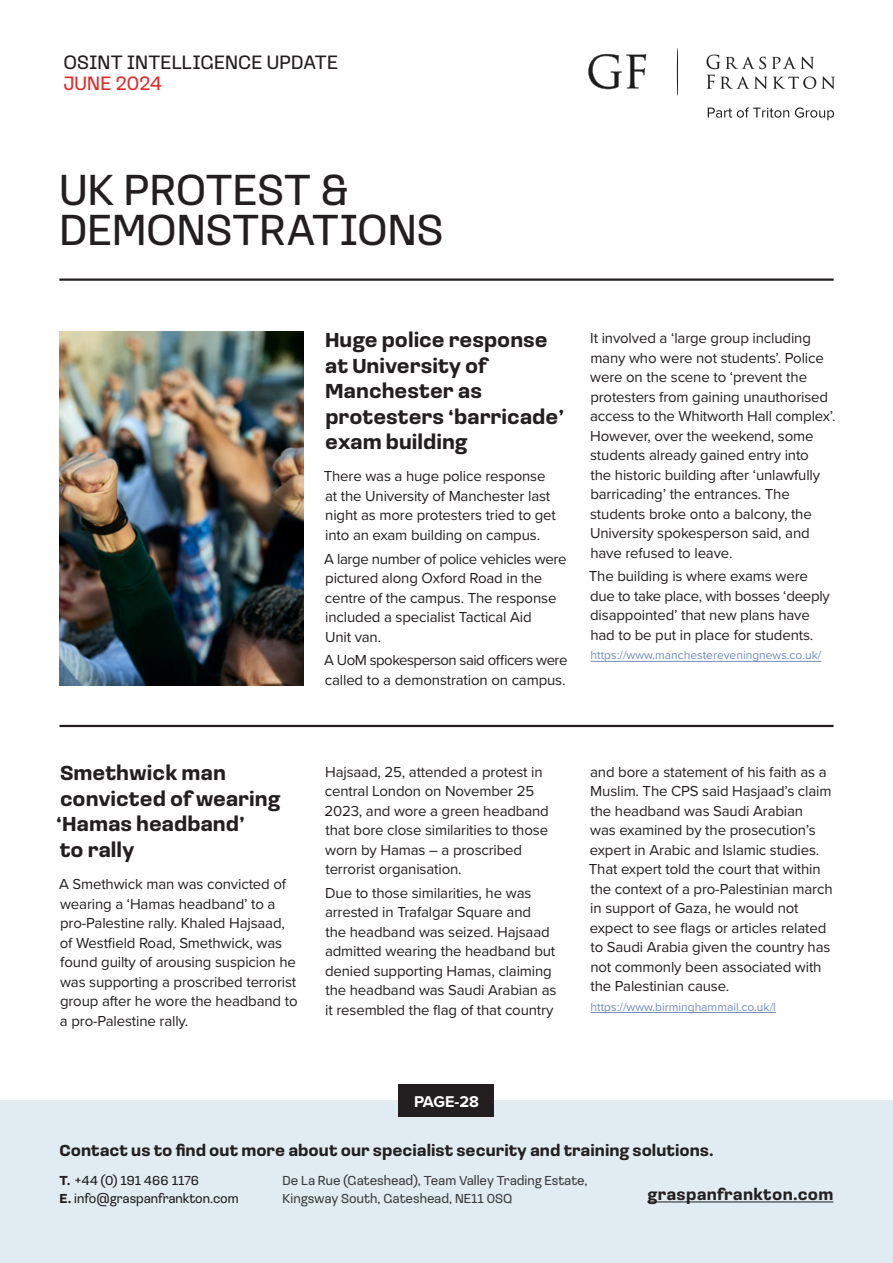
<style>
.page{position:relative;width:893px;height:1263px;background:#fff}
.page>*{position:absolute;margin:0;border:0;box-sizing:border-box;transform-origin:0 0}
.t1{font:45px/40.5px "Loos Normal";letter-spacing:-.005em;color:#231f20}
.t2{font:700 21px/25.5px "Loos Normal";color:#231f20}
.t3{font:20.1px "Loos Normal";color:#231f20}
.t4{font:20.1px "Loos Normal";letter-spacing:.005em;color:#df2e2a}
.t5{font:700 16.5px "Loos Normal";color:#231f20}
.t6{font:700 16.5px "Loos Normal";letter-spacing:.02em;color:#231f20}
.t7{font:700 16.2px "Proxima Nova";letter-spacing:-.015em;color:#fff}
.t8{font:15px/19.5px "Proxima Nova";letter-spacing:-.01em;color:#231f20}
.t9{font:13.5px/18px "Loos Normal";color:#3e3e3f}
.t10{font:13.5px/18px "Loos Normal";color:#231f20}
.t11{font:12px "Proxima Nova";color:#738cbd}
.s1{font-weight:700}
</style>
<div class="page">
<div style="left:0;top:1100px;width:893px;height:163px;background:#e0ecf1"></div>
<svg style="left:708px;top:107px;width:81px;height:11px"></svg>
<svg style="left:795px;top:107px;width:39px;height:13px"></svg>
<svg style="left:706px;top:55px;width:129px;height:34px"></svg>
<svg style="left:588px;top:54px;width:58px;height:35px"></svg>
<svg style="left:677px;top:48px;width:1px;height:47px"></svg>
<hr style="left:647px;top:1201px;width:186px;height:1px;background:#231f20">
<div style="left:398px;top:1084px;width:96px;height:32px;background:#231f20"></div>
<hr style="left:59px;top:278px;width:775px;height:3px;background:#231f20">
<hr style="left:59px;top:725px;width:774px;height:2px;background:#231f20">
<img style="left:60px;top:331px;width:243px;height:354px">
<hr style="left:591px;top:661px;width:230px;height:1px;background:#738cbd">
<hr style="left:591px;top:1012px;width:185px;height:1px;background:#738cbd">
<h3 class="t3" style="left:63px;top:48px;width:276px">OSINT INTELLIGENCE UPDATE</h3>
<h3 class="t4" style="left:63px;top:69px;width:100px">JUNE 2024</h3>
<p class="t1" style="left:60px;top:167px;width:385px">UK PROTEST &amp;<br>DEMONSTRATIONS</p>
<p class="t2" style="left:325px;top:326px;width:241px">Huge police response at University of<br>Manchester as protesters ‘barricade’ exam building</p>
<p class="t8" style="left:324px;top:466px;width:234px">There was a huge police response at the University of Manchester last night as more protesters tried to get into an exam building on campus.</p>
<p class="t8" style="left:324px;top:548px;width:244px">A large number of police vehicles were pictured along Oxford Road in the centre of the campus. The response included a specialist Tactical Aid<br>Unit van.</p>
<p class="t8" style="left:324px;top:650px;width:245px">A UoM spokesperson said officers were called to a demonstration on campus.</p>
<p class="t8" style="left:590px;top:328px;width:247px">It involved a ‘large group including many who were not students’. Police were on the scene to ‘prevent the protesters from gaining unauthorised access to the Whitworth Hall complex’.<br>However, over the weekend, some students already gained entry into<br>the historic building after ‘unlawfully barricading’ the entrances. The students broke onto a balcony, the University spokesperson said, and have refused to leave.</p>
<p class="t8" style="left:589px;top:566px;width:242px">The building is where exams were due to take place, with bosses ‘deeply disappointed’ that new plans have had to be put in place for students.</p>
<p class="t11" style="left:591px;top:646px;width:232px">https://www.manchestereveningnews.co.uk/</p>
<p class="t2" style="left:56px;top:759px;width:226px">Smethwick man convicted of wearing ‘Hamas headband’<br>to rally</p>
<p class="t8" style="left:59px;top:874px;width:240px">A Smethwick man was convicted of wearing a ‘Hamas headband’ to a pro-Palestine rally. Khaled Hajsaad, of Westfield Road, Smethwick, was found guilty of arousing suspicion he was supporting a proscribed terrorist group after he wore the headband to a pro-Palestine rally.</p>
<p class="t8" style="left:324px;top:761px;width:226px">Hajsaad, 25, attended a protest in central London on November 25<br>2023, and wore a green headband that bore close similarities to those worn by Hamas – a proscribed terrorist organisation.</p>
<p class="t8" style="left:325px;top:882px;width:233px">Due to those similarities, he was arrested in Trafalgar Square and<br>the headband was seized. Hajsaad admitted wearing the headband but denied supporting Hamas, claiming the headband was Saudi Arabian as it resembled the flag of that country</p>
<p class="t7" style="left:414px;top:1089px;width:66px">PAGE-28</p>
<p class="t8" style="left:589px;top:761px;width:245px">and bore a statement of his faith as a Muslim. The CPS said Hasjaad’s claim the headband was Saudi Arabian<br>was examined by the prosecution’s expert in Arabic and Islamic studies.<br>That expert told the court that within the context of a pro-Palestinian march in support of Gaza, he would not expect to see flags or articles related to Saudi Arabia given the country has not commonly been associated with the Palestinian cause.</p>
<p class="t11" style="left:591px;top:997px;width:187px">https://www.birminghammail.co.uk/l</p>
<p class="t5" style="left:60px;top:1139px;width:656px">Contact us to find out more about our specialist security and training solutions.</p>
<p class="t10" style="left:60px;top:1171px;width:181px"><span class="s1">T.</span> +44 (0) 191 466 1176<br><span class="s1">E.</span> info@graspanfrankton.com</p>
<p class="t9" style="left:283px;top:1171px;width:307px">De La Rue (Gateshead), Team Valley Trading Estate,<br>Kingsway South, Gateshead, NE11 0SQ</p>
<p class="t6" style="left:647px;top:1183px;width:187px">graspanfrankton.com</p>
</div>
